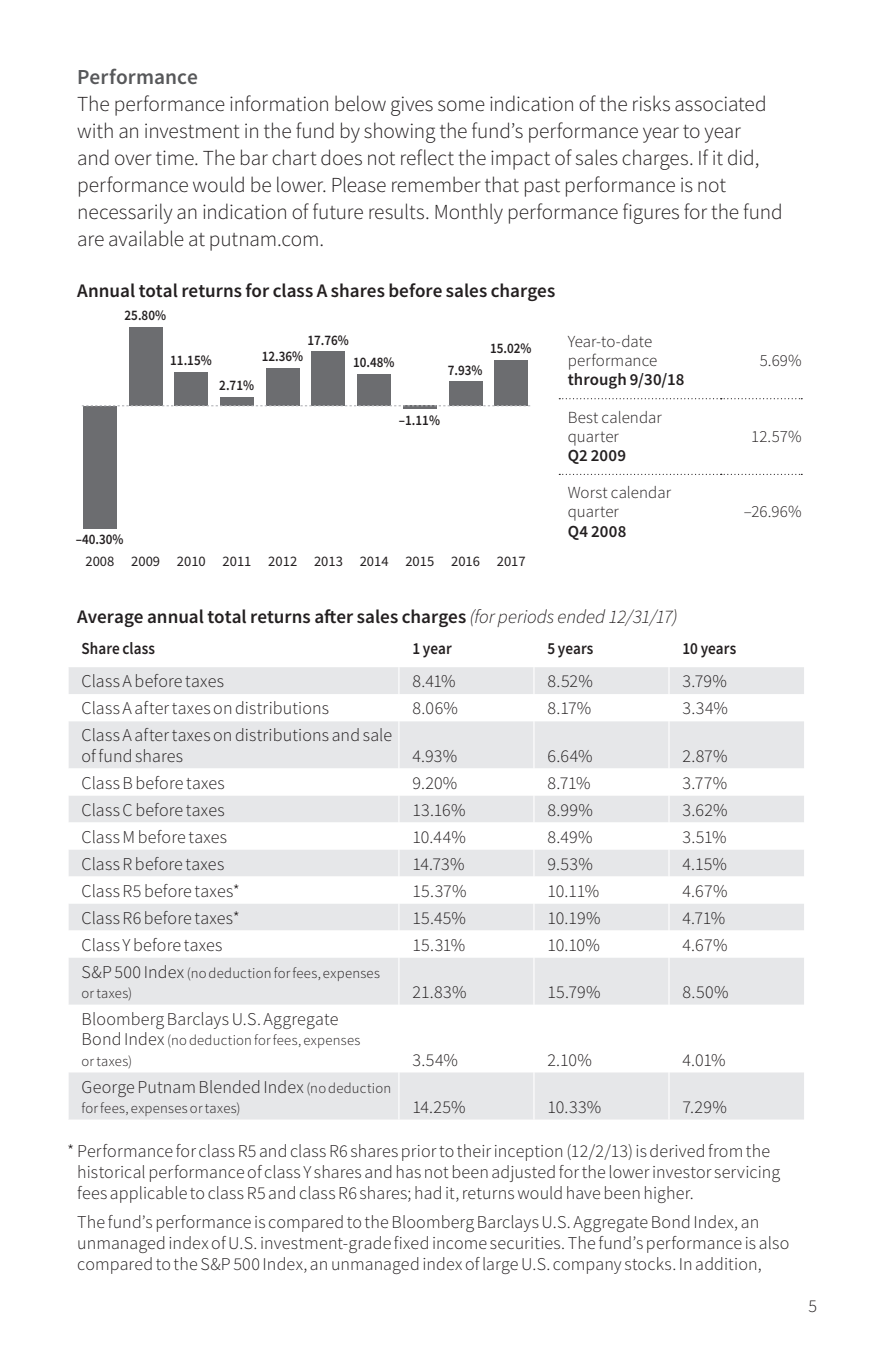
<style>
.page{position:relative;width:871px;height:1357px;background:#fff}
.page>*{position:absolute;margin:0;border:0;box-sizing:border-box;transform-origin:0 0}
.Text{font:300 21.38px/27px "Source Sans Pro";letter-spacing:-.005em;color:#231f20}
.SubHead_2{font:600 21.38px "Source Sans Pro";letter-spacing:.005em;color:#57585a}
.SubHead_3{font:600 19.12px "Source Sans Pro";color:#231f20}
.Table_Left{font:300 18px/20.2px "Source Sans Pro";letter-spacing:.01em;color:#231f20}
.Foot_symbol2{font:300 18px/21.4px "Source Sans Pro";letter-spacing:.005em;color:#231f20}
.Foot_no_symbol{font:300 18px/21.4px "Source Sans Pro";letter-spacing:.005em;color:#231f20}
.Chart_Table_Stub{font:300 16.88px/19.1px "Source Sans Pro";color:#231f20}
.Table_ColHd_Left{font:600 16.88px "Source Sans Pro";letter-spacing:.005em;color:#231f20;scale:.9 1}
.Chart_Table_Column{font:300 16.88px "Source Sans Pro";color:#231f20}
.Table_Left-2{font:300 14.62px/20.2px "Source Sans Pro";letter-spacing:.02em;color:#231f20}
.t1{font:600 14.62px/22.1px "Source Sans Pro";color:#231f20;text-align:center;scale:.9 1}
.t2{font:14.62px "Source Sans Pro";color:#231f20}
.s1{font-weight:400}
.s2{font-weight:600}
.s3{font-weight:300;font-style:italic}
.s4{font-size:18px}
.s5{font-size:14.62px}
</style>
<div class="page">
<div style="left:83px;top:406px;width:34px;height:122px;background:#6c6d70"></div>
<div style="left:129px;top:327px;width:33px;height:79px;background:#6c6d70"></div>
<div style="left:175px;top:372px;width:33px;height:34px;background:#6c6d70"></div>
<div style="left:220px;top:397px;width:34px;height:9px;background:#6c6d70"></div>
<div style="left:266px;top:368px;width:33px;height:38px;background:#6c6d70"></div>
<div style="left:312px;top:352px;width:33px;height:54px;background:#6c6d70"></div>
<div style="left:357px;top:374px;width:34px;height:32px;background:#6c6d70"></div>
<hr style="left:403px;top:406px;width:34px;height:3px;background:#6c6d70">
<div style="left:449px;top:382px;width:33px;height:24px;background:#6c6d70"></div>
<div style="left:494px;top:360px;width:34px;height:46px;background:#6c6d70"></div>
<svg style="left:82px;top:405px;width:448px;height:1px"></svg>
<svg style="left:559px;top:398px;width:243px;height:1px"></svg>
<svg style="left:559px;top:474px;width:243px;height:1px"></svg>
<div style="left:69px;top:667px;width:735px;height:452px;background:#e6e7e9"></div>
<svg style="left:69px;top:694px;width:735px;height:378px"></svg>
<svg style="left:398px;top:667px;width:1px;height:54px"></svg>
<svg style="left:533px;top:667px;width:1px;height:54px"></svg>
<svg style="left:668px;top:667px;width:1px;height:54px"></svg>
<hr style="left:398px;top:721px;width:1px;height:47px;background:#fff">
<hr style="left:533px;top:721px;width:1px;height:47px;background:#fff">
<hr style="left:668px;top:721px;width:1px;height:47px;background:#fff">
<svg style="left:398px;top:768px;width:1px;height:189px"></svg>
<svg style="left:533px;top:768px;width:1px;height:189px"></svg>
<svg style="left:668px;top:768px;width:1px;height:189px"></svg>
<hr style="left:398px;top:957px;width:1px;height:48px;background:#fff">
<hr style="left:533px;top:957px;width:1px;height:48px;background:#fff">
<hr style="left:668px;top:957px;width:1px;height:48px;background:#fff">
<hr style="left:398px;top:1005px;width:1px;height:67px;background:#fff">
<hr style="left:533px;top:1005px;width:1px;height:67px;background:#fff">
<hr style="left:668px;top:1005px;width:1px;height:67px;background:#fff">
<hr style="left:398px;top:1072px;width:1px;height:47px;background:#fff">
<hr style="left:533px;top:1072px;width:1px;height:47px;background:#fff">
<hr style="left:668px;top:1072px;width:1px;height:47px;background:#fff">
<p class="SubHead_2" style="left:77px;top:62px;width:122px">Performance</p>
<p class="Text" style="left:77px;top:90px;width:707px">The performance information below gives some indication of the risks associated with an investment in the fund by showing the fund’s performance year to year<br>and over time. The bar chart does not reflect the impact of sales charges. If it did, performance would be lower. Please remember that past performance is not necessarily an indication of future results. Monthly performance figures for the fund are available at putnam.com.</p>
<p class="SubHead_3" style="left:77px;top:278px;width:479px">Annual total returns for class A shares before sales charges</p>
<p class="t1" style="left:125px;top:304px;width:48px">25.80%</p>
<p class="t1" style="left:170px;top:349px;width:48px">11.15%</p>
<p class="t1" style="left:219px;top:374px;width:40px">2.71%</p>
<p class="t1" style="left:307px;top:329px;width:48px">17.76%</p>
<p class="t1" style="left:262px;top:345px;width:48px">12.36%</p>
<p class="t1" style="left:353px;top:351px;width:48px">10.48%</p>
<p class="t1" style="left:448px;top:358px;width:40px">7.93%</p>
<p class="t1" style="left:490px;top:337px;width:48px">15.02%</p>
<p class="t1" style="left:399px;top:409px;width:47px">–1.11%</p>
<p class="t1" style="left:76px;top:528px;width:55px">–40.30%<br><span class="s1">2008</span></p>
<p class="t2" style="left:131px;top:552px;width:30px">2009</p>
<p class="t2" style="left:177px;top:552px;width:30px">2010</p>
<p class="t2" style="left:223px;top:552px;width:30px">2011</p>
<p class="t2" style="left:268px;top:552px;width:30px">2012</p>
<p class="t2" style="left:314px;top:552px;width:30px">2013</p>
<p class="t2" style="left:360px;top:552px;width:30px">2014</p>
<p class="t2" style="left:405px;top:552px;width:30px">2015</p>
<p class="t2" style="left:451px;top:552px;width:30px">2016</p>
<p class="t2" style="left:497px;top:552px;width:30px">2017</p>
<p class="Chart_Table_Stub" style="left:568px;top:332px;width:118px">Year-to-date performance <span class="s2">through 9/30/18</span></p>
<p class="Chart_Table_Stub" style="left:568px;top:407px;width:96px">Best calendar quarter<br><span class="s2">Q2 2009</span></p>
<p class="Chart_Table_Stub" style="left:568px;top:483px;width:105px">Worst calendar quarter<br><span class="s2">Q4 2008</span></p>
<p class="Chart_Table_Column" style="left:759px;top:350px;width:44px">5.69%</p>
<p class="Chart_Table_Column" style="left:751px;top:426px;width:52px">12.57%</p>
<p class="Chart_Table_Column" style="left:744px;top:501px;width:59px">–26.96%</p>
<p class="SubHead_3" style="left:77px;top:604px;width:602px">Average annual total returns after sales charges <span class="s3">(for periods ended 12/31/17)</span></p>
<p class="Table_ColHd_Left" style="left:82px;top:637px;width:83px">Share class</p>
<p class="Table_ColHd_Left" style="left:412px;top:637px;width:45px">1 year</p>
<p class="Table_ColHd_Left" style="left:547px;top:637px;width:53px">5 years</p>
<p class="Table_ColHd_Left" style="left:682px;top:637px;width:61px">10 years</p>
<p class="Table_Left" style="left:82px;top:671px;width:144px">Class A before taxes</p>
<p class="Table_Left" style="left:412px;top:671px;width:45px">8.41%</p>
<p class="Table_Left" style="left:547px;top:671px;width:47px">8.52%</p>
<p class="Table_Left" style="left:682px;top:671px;width:46px">3.79%</p>
<p class="Table_Left" style="left:82px;top:698px;width:249px">Class A after taxes on distributions</p>
<p class="Table_Left" style="left:412px;top:698px;width:47px">8.06%</p>
<p class="Table_Left" style="left:547px;top:698px;width:45px">8.17%</p>
<p class="Table_Left" style="left:682px;top:698px;width:47px">3.34%</p>
<p class="Table_Left" style="left:82px;top:725px;width:312px">Class A after taxes on distributions and sale of fund shares</p>
<p class="Table_Left" style="left:412px;top:746px;width:46px">4.93%</p>
<p class="Table_Left" style="left:547px;top:746px;width:47px">6.64%</p>
<p class="Table_Left" style="left:682px;top:746px;width:47px">2.87%</p>
<p class="Table_Left" style="left:82px;top:773px;width:145px">Class B before taxes</p>
<p class="Table_Left" style="left:412px;top:773px;width:47px">9.20%</p>
<p class="Table_Left" style="left:547px;top:773px;width:45px">8.71%</p>
<p class="Table_Left" style="left:682px;top:773px;width:46px">3.77%</p>
<p class="Table_Left" style="left:82px;top:800px;width:145px">Class C before taxes</p>
<p class="Table_Left" style="left:412px;top:800px;width:55px">13.16%</p>
<p class="Table_Left" style="left:547px;top:800px;width:47px">8.99%</p>
<p class="Table_Left" style="left:682px;top:800px;width:47px">3.62%</p>
<p class="Table_Left" style="left:82px;top:827px;width:147px">Class M before taxes</p>
<p class="Table_Left" style="left:412px;top:827px;width:55px">10.44%</p>
<p class="Table_Left" style="left:547px;top:827px;width:47px">8.49%</p>
<p class="Table_Left" style="left:682px;top:827px;width:45px">3.51%</p>
<p class="Table_Left" style="left:82px;top:854px;width:144px">Class R before taxes</p>
<p class="Table_Left" style="left:412px;top:854px;width:54px">14.73%</p>
<p class="Table_Left" style="left:547px;top:854px;width:47px">9.53%</p>
<p class="Table_Left" style="left:682px;top:854px;width:46px">4.15%</p>
<p class="Table_Left" style="left:82px;top:881px;width:160px">Class R5 before taxes*</p>
<p class="Table_Left" style="left:412px;top:881px;width:56px">15.37%</p>
<p class="Table_Left" style="left:547px;top:881px;width:53px">10.11%</p>
<p class="Table_Left" style="left:682px;top:881px;width:47px">4.67%</p>
<p class="Table_Left" style="left:82px;top:908px;width:160px">Class R6 before taxes*</p>
<p class="Table_Left" style="left:412px;top:908px;width:55px">15.45%</p>
<p class="Table_Left" style="left:547px;top:908px;width:55px">10.19%</p>
<p class="Table_Left" style="left:682px;top:908px;width:44px">4.71%</p>
<p class="Table_Left" style="left:82px;top:935px;width:142px">Class Y before taxes</p>
<p class="Table_Left" style="left:412px;top:935px;width:54px">15.31%</p>
<p class="Table_Left" style="left:547px;top:935px;width:54px">10.10%</p>
<p class="Table_Left" style="left:682px;top:935px;width:47px">4.67%</p>
<p class="Table_Left-2" style="left:82px;top:963px;width:300px"><span class="s4">S&amp;P 500 Index</span> (no deduction for fees, expenses or taxes)</p>
<p class="Table_Left" style="left:412px;top:982px;width:56px">21.83%</p>
<p class="Table_Left" style="left:547px;top:982px;width:55px">15.79%</p>
<p class="Table_Left" style="left:682px;top:982px;width:47px">8.50%</p>
<p class="Table_Left" style="left:82px;top:1009px;width:258px">Bloomberg Barclays U.S. Aggregate</p>
<p class="Table_Left-2" style="left:82px;top:1030px;width:280px"><span class="s4">Bond Index</span> (no deduction for fees, expenses or taxes)</p>
<p class="Table_Left" style="left:412px;top:1049px;width:47px">3.54%</p>
<p class="Table_Left" style="left:547px;top:1049px;width:46px">2.10%</p>
<p class="Table_Left" style="left:682px;top:1049px;width:45px">4.01%</p>
<p class="Table_Left" style="left:82px;top:1076px;width:311px">George Putnam Blended Index <span class="s5">(no deduction</span></p>
<p class="Table_Left-2" style="left:82px;top:1098px;width:161px">for fees, expenses or taxes)</p>
<p class="Table_Left" style="left:412px;top:1097px;width:55px">14.25%</p>
<p class="Table_Left" style="left:547px;top:1097px;width:55px">10.33%</p>
<p class="Table_Left" style="left:682px;top:1097px;width:46px">7.29%</p>
<p class="Foot_symbol2" style="left:77px;top:1140px;width:704px;text-indent:-10px">* Performance for class R5 and class R6 shares prior to their inception (12/2/13) is derived from the historical performance of class Y shares and has not been adjusted for the lower investor servicing fees applicable to class R5 and class R6 shares; had it, returns would have been higher.</p>
<p class="Foot_no_symbol" style="left:77px;top:1211px;width:714px">The fund’s performance is compared to the Bloomberg Barclays U.S. Aggregate Bond Index, an unmanaged index of U.S. investment-grade fixed income securities. The fund’s performance is also compared to the S&amp;P 500 Index, an unmanaged index of large U.S. company stocks. In addition,</p>
<p class="Foot_symbol2" style="left:808px;top:1295px;width:10px">5</p>
</div>
